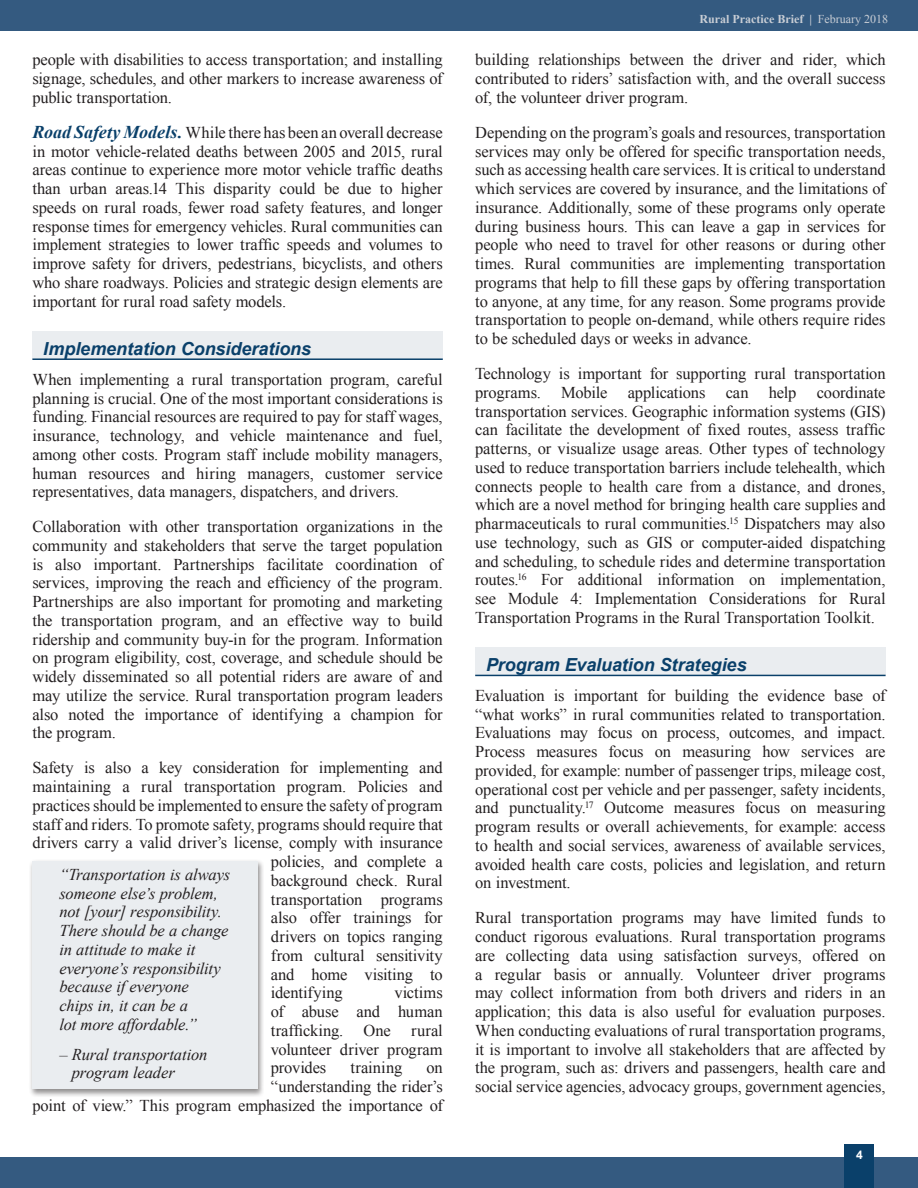
<style>
.page{position:relative;width:918px;height:1188px;background:#fff}
.page>*{position:absolute;margin:0;border:0;box-sizing:border-box;transform-origin:0 0}
.Heading_2{font:italic 700 18px "Arial";letter-spacing:-.005em;color:#0a406a}
.Body_Text{font:16.5px/18.8px "Times New Roman";letter-spacing:-.005em;color:#231f20;text-align:justify}
.Body_Text_w_In-Line{font:16.5px/18.8px "Times New Roman";letter-spacing:-.005em;color:#231f20;text-align:justify}
.Callout_Text{font:italic 16.5px/18.8px "Times New Roman";letter-spacing:-.01em;color:#231f20}
.Header_-_Title{font:700 12px "Times New Roman";color:#c9ced5}
.t1{font:700 12px "Arial";color:#fff}
.s1{font-weight:700;font-style:italic;font-size:18px;color:#0a406a}
.s2{font-weight:400}
</style>
<div class="page">
<div style="left:0;top:0;width:918px;height:31px;background:#345a80"></div>
<div style="left:0;top:1157px;width:918px;height:31px;background:#345a80"></div>
<div style="left:844px;top:1145px;width:30px;height:43px;background:#0a406a"></div>
<div style="left:32px;top:331px;width:411px;height:28px;background:#eaedf0"></div>
<hr style="left:32px;top:358px;width:411px;height:2px;background:#0a406a">
<div style="left:475px;top:648px;width:411px;height:27px;background:#eaedf0"></div>
<hr style="left:475px;top:675px;width:411px;height:1px;background:#0a406a">
<div style="left:29px;top:858px;width:235px;height:239px;background:#231f20;opacity:.5"></div>
<div style="left:32px;top:861px;width:225px;height:180px;background:#eaedf0"></div>
<div style="left:32px;top:1040px;width:225px;height:49px;background:#eaedf0"></div>
<p class="Body_Text_w_In-Line" style="left:32px;top:50px;width:412px">people with disabilities to access transportation; and installing signage, schedules, and other markers to increase awareness of public transportation.</p>
<p class="Body_Text_w_In-Line" style="left:32px;top:123px;width:412px"><span class="s1">Road Safety Models.</span> While there has been an overall decrease in motor vehicle-related deaths between 2005 and 2015, rural areas continue to experience more motor vehicle traffic deaths than urban areas.14 This disparity could be due to higher speeds on rural roads, fewer road safety features, and longer response times for emergency vehicles. Rural communities can implement strategies to lower traffic speeds and volumes to improve safety for drivers, pedestrians, bicyclists, and others who share roadways. Policies and strategic design elements are important for rural road safety models.</p>
<p class="Heading_2" style="left:43px;top:337px;width:269px">Implementation Considerations</p>
<p class="Body_Text" style="left:32px;top:370px;width:412px">When implementing a rural transportation program, careful planning is crucial. One of the most important considerations is funding. Financial resources are required to pay for staff wages, insurance, technology, and vehicle maintenance and fuel, among other costs. Program staff include mobility managers, human resources and hiring managers, customer service representatives, data managers, dispatchers, and drivers.</p>
<p class="Body_Text" style="left:32px;top:517px;width:412px">Collaboration with other transportation organizations in the community and stakeholders that serve the target population is also important. Partnerships facilitate coordination of services, improving the reach and efficiency of the program.<br>Partnerships are also important for promoting and marketing the transportation program, and an effective way to build ridership and community buy-in for the program. Information on program eligibility, cost, coverage, and schedule should be widely disseminated so all potential riders are aware of and may utilize the service. Rural transportation program leaders also noted the importance of identifying a champion for the program.</p>
<p class="Body_Text" style="left:32px;top:758px;width:412px">Safety is also a key consideration for implementing and</p>
<p class="Body_Text" style="left:32px;top:777px;width:412px">maintaining a rural transportation program. Policies and</p>
<p class="Body_Text" style="left:32px;top:796px;width:412px">practices should be implemented to ensure the safety of program</p>
<p class="Body_Text" style="left:32px;top:815px;width:412px">staff and riders. To promote safety, programs should require that</p>
<p class="Body_Text" style="left:32px;top:833px;width:412px">drivers carry a valid driver’s license, comply with insurance</p>
<p class="Body_Text" style="left:271px;top:852px;width:173px">policies, and complete a</p>
<p class="Body_Text" style="left:271px;top:871px;width:173px">background check. Rural</p>
<p class="Body_Text" style="left:271px;top:890px;width:173px">transportation programs</p>
<p class="Body_Text" style="left:271px;top:908px;width:173px">also offer trainings for</p>
<p class="Body_Text" style="left:271px;top:927px;width:173px">drivers on topics ranging</p>
<p class="Body_Text" style="left:271px;top:946px;width:173px">from cultural sensitivity</p>
<p class="Body_Text" style="left:271px;top:965px;width:173px">and home visiting to</p>
<p class="Body_Text" style="left:271px;top:983px;width:73px">identifying</p>
<p class="Callout_Text" style="left:59px;top:865px;width:172px">“Transportation is always someone else’s problem, not [your] responsibility.<br>There should be a change in attitude to make it everyone’s responsibility because if everyone<br>chips in, it can be a<br>lot more affordable.”</p>
<p class="Callout_Text" style="left:72px;top:1044px;width:137px;text-indent:-12px">– Rural transportation program leader</p>
<p class="Body_Text" style="left:271px;top:983px;width:173px;text-indent:124px">victims of abuse and human trafficking. One rural volunteer driver program provides</p>
<p class="Body_Text" style="left:351px;top:1058px;width:53px">training</p>
<p class="Body_Text" style="left:32px;top:1058px;width:412px;text-align:right">on<br>“understanding the rider’s<br>point of view.” This program emphasized the importance of</p>
<p class="Header_-_Title" style="left:699px;top:11px;width:190px">Rural Practice Brief | <span class="s2">February 2018</span></p>
<p class="Body_Text" style="left:475px;top:50px;width:412px">building relationships between the driver and rider, which contributed to riders’ satisfaction with, and the overall success of, the volunteer driver program.</p>
<p class="Body_Text" style="left:475px;top:123px;width:412px">Depending on the program’s goals and resources, transportation services may only be offered for specific transportation needs, such as accessing health care services. It is critical to understand which services are covered by insurance, and the limitations of insurance. Additionally, some of these programs only operate during business hours. This can leave a gap in services for people who need to travel for other reasons or during other times. Rural communities are implementing transportation programs that help to fill these gaps by offering transportation to anyone, at any time, for any reason. Some programs provide transportation to people on-demand, while others require rides to be scheduled days or weeks in advance.</p>
<p class="Body_Text" style="left:475px;top:364px;width:412px">Technology is important for supporting rural transportation programs. Mobile applications can help coordinate transportation services. Geographic information systems (GIS) can facilitate the development of fixed routes, assess traffic patterns, or visualize usage areas. Other types of technology used to reduce transportation barriers include telehealth, which connects people to health care from a distance, and drones, which are a novel method for bringing health care supplies and pharmaceuticals to rural communities.<sup>15</sup> Dispatchers may also use technology, such as GIS or computer-aided dispatching and scheduling, to schedule rides and determine transportation routes.<sup>16</sup> For additional information on implementation, see Module 4: Implementation Considerations for Rural Transportation Programs in the Rural Transportation Toolkit.</p>
<p class="Heading_2" style="left:486px;top:653px;width:262px">Program Evaluation Strategies</p>
<p class="Body_Text" style="left:475px;top:686px;width:412px">Evaluation is important for building the evidence base of “what works” in rural communities related to transportation.<br>Evaluations may focus on process, outcomes, and impact.<br>Process measures focus on measuring how services are provided, for example: number of passenger trips, mileage cost, operational cost per vehicle and per passenger, safety incidents, and punctuality.<sup>17</sup> Outcome measures focus on measuring program results or overall achievements, for example: access to health and social services, awareness of available services, avoided health care costs, policies and legislation, and return on investment.</p>
<p class="Body_Text" style="left:475px;top:908px;width:412px">Rural transportation programs may have limited funds to conduct rigorous evaluations. Rural transportation programs are collecting data using satisfaction surveys, offered on a regular basis or annually. Volunteer driver programs may collect information from both drivers and riders in an application; this data is also useful for evaluation purposes.<br>When conducting evaluations of rural transportation programs, it is important to involve all stakeholders that are affected by the program, such as: drivers and passengers, health care and social service agencies, advocacy groups, government agencies,</p>
<p class="t1" style="left:856px;top:1147px;width:8px">4</p>
</div>
